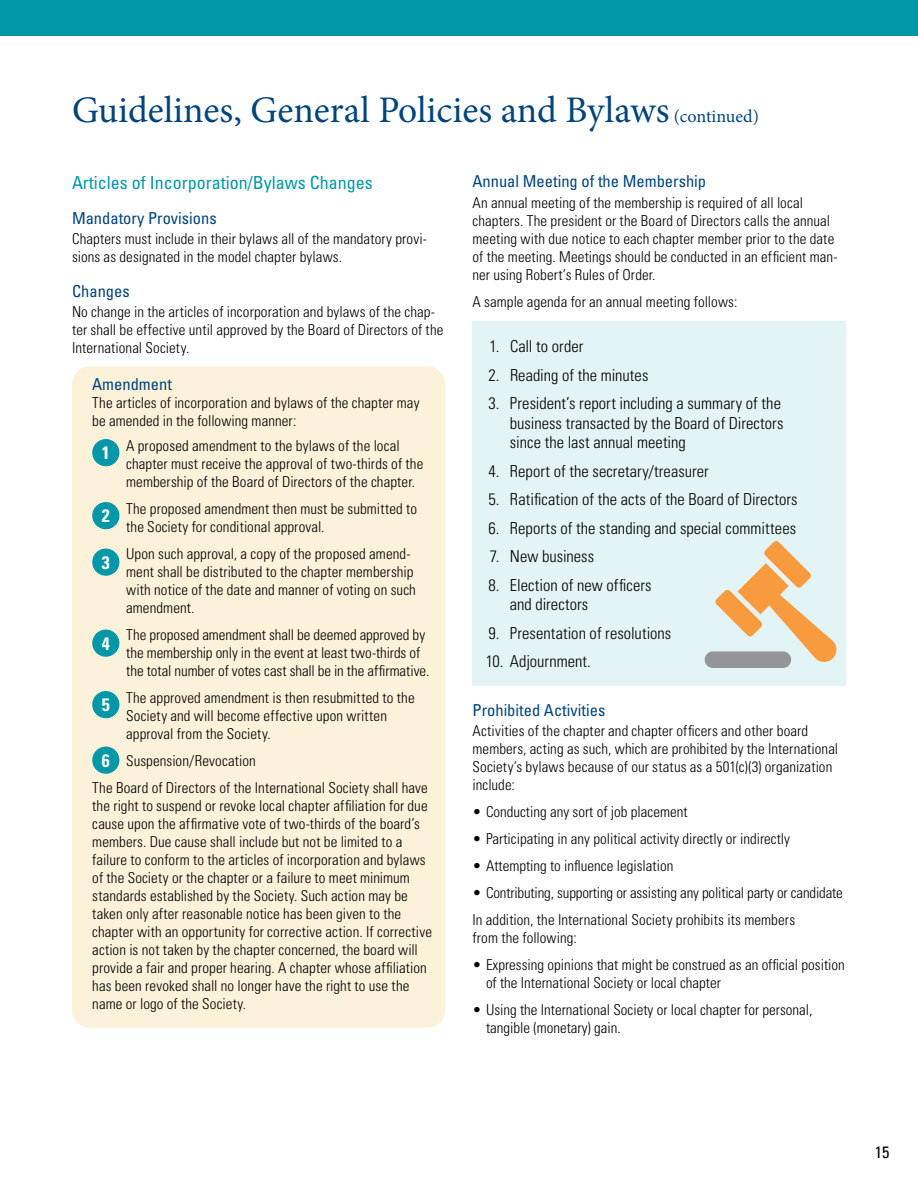
<style>
.page{position:relative;width:918px;height:1188px;background:#fff}
.page>*{position:absolute;margin:0;border:0;box-sizing:border-box;transform-origin:0 0}
.t1{font:37.5px "Minion Pro";color:#00447c}
.t2{font:condensed 18px "Univers LT Std";color:#0098a8}
.t3{font:700 condensed 18px "Univers LT Std";color:#fff}
.t4{font:300 condensed 16.5px/19.5px "Univers LT Std";color:#000}
.t5{font:condensed 16.5px "Univers LT Std";color:#00447c}
.t6{font:condensed 16.5px "Univers LT Std";color:#000}
.t7{font:300 condensed 15px/18px "Univers LT Std";letter-spacing:.005em;color:#000}
.s1{font-size:18px}
.s2{font-weight:700;font-size:18px;color:#fff}
</style>
<div class="page">
<div style="left:0;top:0;width:918px;height:36px;background:#0098a8"></div>
<div style="left:72px;top:366px;width:374px;height:662px;background:#fcf2da;border-radius:18px"></div>
<div style="left:472px;top:322px;width:374px;height:364px;background:#e2f4f5"></div>
<div style="left:92px;top:439px;width:27px;height:27px;background:#0098a8;border-radius:50%"></div>
<div style="left:92px;top:502px;width:27px;height:27px;background:#0098a8;border-radius:50%"></div>
<div style="left:92px;top:549px;width:27px;height:27px;background:#0098a8;border-radius:50%"></div>
<div style="left:92px;top:630px;width:27px;height:27px;background:#0098a8;border-radius:50%"></div>
<div style="left:92px;top:691px;width:27px;height:27px;background:#0098a8;border-radius:50%"></div>
<div style="left:92px;top:747px;width:27px;height:27px;background:#0098a8;border-radius:50%"></div>
<div style="left:705px;top:651px;width:86px;height:17px;background:#939598;border-radius:8px"></div>
<svg style="left:715px;top:541px;width:122px;height:122px"></svg>
<h1 class="t1" style="left:72px;top:85px;width:688px">Guidelines, General Policies and Bylaws <span class="s1">(continued)</span></h1>
<p class="t2" style="left:72px;top:171px;width:302px">Articles of Incorporation/Bylaws Changes</p>
<p class="t5" style="left:72px;top:207px;width:146px">Mandatory Provisions</p>
<p class="t7" style="left:72px;top:230px;width:357px">Chapters must include in their bylaws all of the mandatory provi&shy;sions as designated in the model chapter bylaws.</p>
<p class="t5" style="left:72px;top:281px;width:59px">Changes</p>
<p class="t7" style="left:72px;top:303px;width:373px">No change in the articles of incorporation and bylaws of the chap&shy;ter shall be effective until approved by the Board of Directors of the<br>International Society.</p>
<p class="t5" style="left:92px;top:374px;width:81px">Amendment</p>
<p class="t7" style="left:92px;top:394px;width:329px">The articles of incorporation and bylaws of the chapter may be amended in the following manner:</p>
<p class="t7" style="left:126px;top:437px;width:299px;text-indent:-24px"><span class="s2">1</span> A proposed amendment to the bylaws of the local chapter must receive the approval of two-thirds of the membership of the Board of Directors of the chapter.</p>
<p class="t7" style="left:126px;top:500px;width:293px;text-indent:-24px"><span class="s2">2</span> The proposed amendment then must be submitted to the Society for conditional approval.</p>
<p class="t3" style="left:102px;top:551px;width:9px">3</p>
<p class="t7" style="left:126px;top:545px;width:291px">Upon such approval, a copy of the proposed amend&shy;ment shall be distributed to the chapter membership with notice of the date and manner of voting on such amendment.</p>
<p class="t3" style="left:102px;top:632px;width:9px">4</p>
<p class="t7" style="left:126px;top:626px;width:305px">The proposed amendment shall be deemed approved by the membership only in the event at least two-thirds of the total number of votes cast shall be in the affirmative.</p>
<p class="t7" style="left:126px;top:689px;width:290px;text-indent:-24px"><span class="s2">5</span> The approved amendment is then resubmitted to the<br>Society and will become effective upon written approval from the Society.</p>
<p class="t7" style="left:92px;top:747px;width:337px;line-height:27px;text-indent:10px"><span class="s2">6</span> Suspension/Revocation<br>The Board of Directors of the International Society shall have</p>
<p class="t7" style="left:92px;top:797px;width:341px">the right to suspend or revoke local chapter affiliation for due cause upon the affirmative vote of two-thirds of the board’s members. Due cause shall include but not be limited to a failure to conform to the articles of incorporation and bylaws of the Society or the chapter or a failure to meet minimum standards established by the Society. Such action may be taken only after reasonable notice has been given to the chapter with an opportunity for corrective action. If corrective action is not taken by the chapter concerned, the board will provide a fair and proper hearing. A chapter whose affiliation has been revoked shall no longer have the right to use the name or logo of the Society.</p>
<p class="t5" style="left:472px;top:171px;width:235px">Annual Meeting of the Membership</p>
<p class="t7" style="left:472px;top:193px;width:367px">An annual meeting of the membership is required of all local chapters. The president or the Board of Directors calls the annual meeting with due notice to each chapter member prior to the date of the meeting. Meetings should be conducted in an efficient man&shy;ner using Robert’s Rules of Order.</p>
<p class="t7" style="left:472px;top:292px;width:266px">A sample agenda for an annual meeting follows:</p>
<p class="t4" style="left:489px;top:337px;width:95px">1. Call to order</p>
<p class="t4" style="left:488px;top:365px;width:162px">2. Reading of the minutes</p>
<p class="t4" style="left:510px;top:394px;width:275px;text-indent:-21px">3. President’s report including a summary of the business transacted by the Board of Directors since the last annual meeting</p>
<p class="t4" style="left:488px;top:461px;width:222px">4. Report of the secretary/treasurer</p>
<p class="t4" style="left:488px;top:490px;width:311px">5. Ratification of the acts of the Board of Directors</p>
<p class="t4" style="left:488px;top:518px;width:309px">6. Reports of the standing and special committees</p>
<p class="t4" style="left:490px;top:547px;width:106px">7. New business</p>
<p class="t4" style="left:510px;top:575px;width:143px;text-indent:-22px">8. Election of new officers and directors</p>
<p class="t4" style="left:488px;top:623px;width:184px">9. Presentation of resolutions</p>
<p class="t4" style="left:486px;top:652px;width:107px">10. Adjournment.</p>
<p class="t5" style="left:472px;top:700px;width:134px">Prohibited Activities</p>
<p class="t7" style="left:472px;top:722px;width:367px">Activities of the chapter and chapter officers and other board members, acting as such, which are prohibited by the International Society’s bylaws because of our status as a 501(c)(3) organization include:</p>
<p class="t7" style="left:472px;top:803px;width:217px">• Conducting any sort of job placement</p>
<p class="t7" style="left:472px;top:830px;width:319px">• Participating in any political activity directly or indirectly</p>
<p class="t7" style="left:472px;top:857px;width:202px">• Attempting to influence legislation</p>
<p class="t7" style="left:472px;top:880px;width:372px;line-height:27px">• Contributing, supporting or assisting any political party or candidate<br>In addition, the International Society prohibits its members</p>
<p class="t7" style="left:472px;top:929px;width:106px">from the following:</p>
<p class="t7" style="left:486px;top:956px;width:360px;text-indent:-14px">• Expressing opinions that might be construed as an official position of the International Society or local chapter</p>
<p class="t7" style="left:486px;top:1001px;width:328px;text-indent:-14px">• Using the International Society or local chapter for personal, tangible (monetary) gain.</p>
<p class="t6" style="left:875px;top:1141px;width:16px">15</p>
</div>
